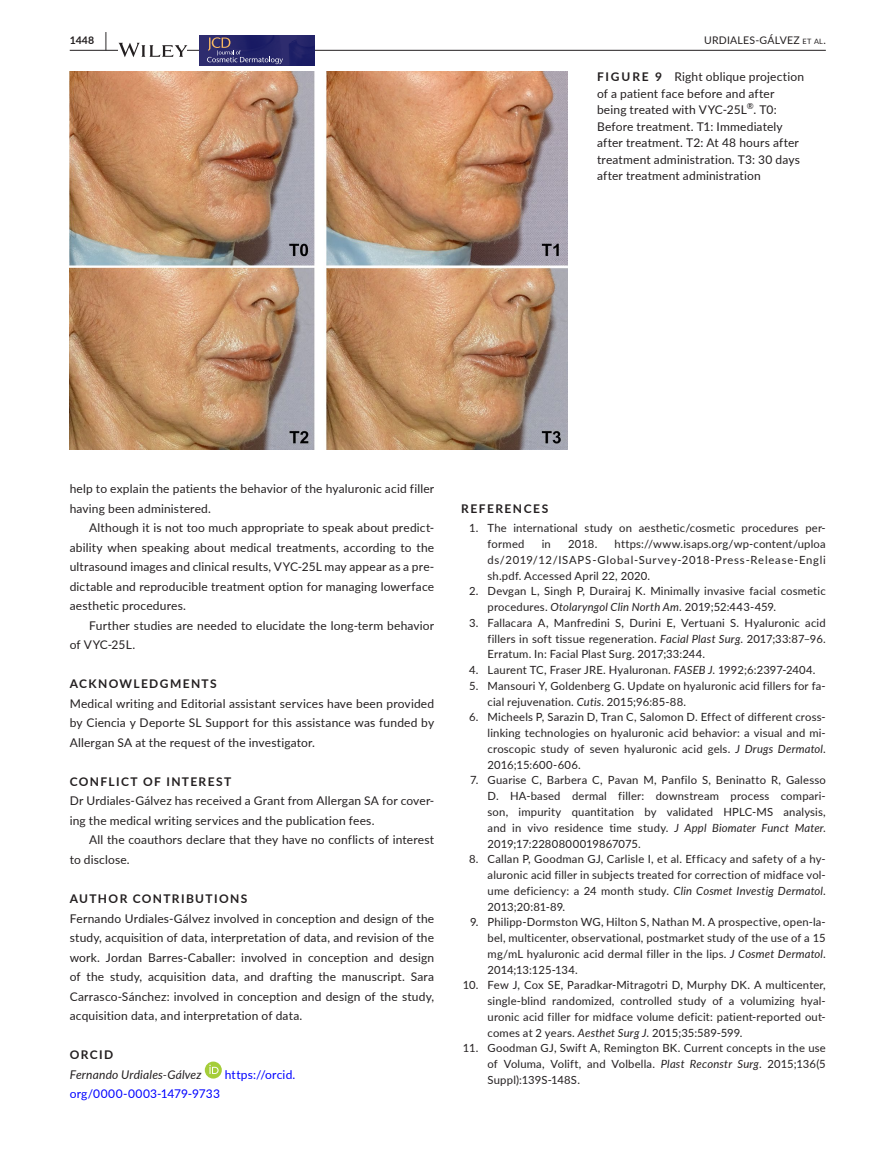
<style>
.page{position:relative;width:893px;height:1174px;background:#fff}
.page>*{position:absolute;margin:0;border:0;box-sizing:border-box;transform-origin:0 0}
.t1{font:12px/19.5px "Lato";letter-spacing:.015em;color:#231f20}
.t2{font:700 12px "Lato";letter-spacing:.115em;color:#231f20}
.t3{font:12px "Lato";letter-spacing:.015em;color:#00f}
.t4{font:italic 12px "Lato";letter-spacing:.015em;color:#231f20}
.t5{font:11.25px/15.8px "Lato";letter-spacing:.015em;color:#231f20;text-align:justify}
.t6{font:10.5px "Lato";letter-spacing:.025em;color:#231f20}
.t7{font:700 10.5px "Lato";color:#231f20}
.s1{font-size:19.5px}
.s2{font-size:7.35px}
.s3{font-weight:700}
.s4{font-style:italic}
</style>
<div class="page">
<hr style="left:70px;top:50px;width:756px;height:1px;background:#231f20">
<svg style="left:119px;top:43px;width:68px;height:14px"></svg>
<img style="left:199px;top:35px;width:115px;height:30px">
<svg style="left:207px;top:37px;width:76px;height:27px;background:#3c3a73"></svg>
<div style="left:205px;top:1061px;width:17px;height:17px;background:#a5cd39;border-radius:50%"></div>
<svg style="left:209px;top:1064px;width:10px;height:10px"></svg>
<img style="left:70px;top:72px;width:497px;height:378px">
<p class="t7" style="left:70px;top:33px;width:39px">1448 <span class="s1">|</span></p>
<p class="t6" style="left:704px;top:33px;width:123px">URDIALES-GÁLVEZ <span class="s2">et al</span>.</p>
<p class="t1" style="left:597px;top:68px;width:209px;line-height:16.5px"><span class="s3">FIGURE 9</span> Right oblique projection of a patient face before and after being treated with VYC-25L<sup>®</sup>. T0:<br>Before treatment. T1: Immediately after treatment. T2: At 48 hours after treatment administration. T3: 30 days after treatment administration</p>
<p class="t1" style="left:70px;top:479px;width:366px">help to explain the patients the behavior of the hyaluronic acid filler having been administered.</p>
<p class="t1" style="left:70px;top:518px;width:366px;text-align:justify;text-indent:20px">Although it is not too much appropriate to speak about predict&shy;ability when speaking about medical treatments, according to the ultrasound images and clinical results, VYC-25L may appear as a pre&shy;dictable and reproducible treatment option for managing lowerface aesthetic procedures.</p>
<p class="t1" style="left:70px;top:615px;width:366px;text-indent:20px">Further studies are needed to elucidate the long-term behavior of VYC-25L.</p>
<p class="t2" style="left:70px;top:675px;width:148px">ACKNOWLEDGMENTS</p>
<p class="t1" style="left:70px;top:693px;width:366px;text-align:justify">Medical writing and Editorial assistant services have been provided by Ciencia y Deporte SL Support for this assistance was funded by Allergan SA at the request of the investigator.</p>
<p class="t2" style="left:70px;top:772px;width:163px">CONFLICT OF INTEREST</p>
<p class="t1" style="left:70px;top:791px;width:366px">Dr Urdiales-Gálvez has received a Grant from Allergan SA for cover&shy;ing the medical writing services and the publication fees.</p>
<p class="t1" style="left:70px;top:830px;width:366px;text-indent:20px">All the coauthors declare that they have no conflicts of interest to disclose.</p>
<p class="t2" style="left:70px;top:889px;width:179px">AUTHOR CONTRIBUTIONS</p>
<p class="t1" style="left:70px;top:908px;width:366px;text-align:justify">Fernando Urdiales-Gálvez involved in conception and design of the study, acquisition of data, interpretation of data, and revision of the work. Jordan Barres-Caballer: involved in conception and design of the study, acquisition data, and drafting the manuscript. Sara Carrasco-Sánchez: involved in conception and design of the study, acquisition data, and interpretation of data.</p>
<p class="t2" style="left:70px;top:1045px;width:45px">ORCID</p>
<p class="t4" style="left:70px;top:1065px;width:133px">Fernando Urdiales-Gálvez</p>
<p class="t3" style="left:225px;top:1065px;width:72px">https://orcid.</p>
<p class="t3" style="left:70px;top:1085px;width:152px">org/0000-0003-1479-9733</p>
<p class="t2" style="left:461px;top:499px;width:88px">REFERENCES</p>
<p class="t5" style="left:487px;top:520px;width:340px;text-indent:-18px">1. The international study on aesthetic/cosmetic procedures per&shy;formed</p>
<p class="t5" style="left:487px;top:535px;width:340px;text-indent:127px">https://www.isaps.org/wp-content/uploa ds/2019/12/ISAPS-Global-Survey-2018-Press-Release-Engli sh.pdf. Accessed April 22, 2020.</p>
<p class="t5" style="left:487px;top:583px;width:340px;text-indent:-18px">2. Devgan L, Singh P, Durairaj K. Minimally invasive facial cosmetic procedures. <span class="s4">Otolaryngol Clin North Am</span>. 2019;52:443-459.</p>
<p class="t5" style="left:487px;top:614px;width:340px;text-indent:-18px">3. Fallacara A, Manfredini S, Durini E, Vertuani S. Hyaluronic acid fillers in soft tissue regeneration. <span class="s4">Facial Plast Surg</span>. 2017;33:87–96.<br>Erratum. In: Facial Plast Surg. 2017;33:244.</p>
<p class="t5" style="left:469px;top:661px;width:348px">4. Laurent TC, Fraser JRE. Hyaluronan. <span class="s4">FASEB J</span>. 1992;6:2397-2404.</p>
<p class="t5" style="left:488px;top:677px;width:340px;text-indent:-18px">5. Mansouri Y, Goldenberg G. Update on hyaluronic acid fillers for fa&shy;cial rejuvenation. <span class="s4">Cutis</span>. 2015;96:85-88.</p>
<p class="t5" style="left:488px;top:709px;width:340px;text-indent:-18px">6. Micheels P, Sarazin D, Tran C, Salomon D. Effect of different cross&shy;linking technologies on hyaluronic acid behavior: a visual and mi&shy;croscopic study of seven hyaluronic acid gels. <span class="s4">J Drugs Dermatol</span>.<br>2016;15:600-606.</p>
<p class="t5" style="left:488px;top:772px;width:340px;text-indent:-17px">7. Guarise C, Barbera C, Pavan M, Panfilo S, Beninatto R, Galesso D. HA-based dermal filler: downstream process compari&shy;son, impurity quantitation by validated HPLC-MS analysis, and in vivo residence time study. <span class="s4">J Appl Biomater Funct Mater</span>.<br>2019;17:2280800019867075.</p>
<p class="t5" style="left:488px;top:850px;width:340px;text-indent:-18px">8. Callan P, Goodman GJ, Carlisle I, et al. Efficacy and safety of a hy&shy;aluronic acid filler in subjects treated for correction of midface vol&shy;ume deficiency: a 24 month study. <span class="s4">Clin Cosmet Investig Dermatol</span>.<br>2013;20:81-89.</p>
<p class="t5" style="left:488px;top:913px;width:340px;text-indent:-17px">9. Philipp-Dormston WG, Hilton S, Nathan M. A prospective, open-la&shy;bel, multicenter, observational, postmarket study of the use of a 15 mg/mL hyaluronic acid dermal filler in the lips. <span class="s4">J Cosmet Dermatol</span>.<br>2014;13:125-134.</p>
<p class="t5" style="left:488px;top:976px;width:340px;text-indent:-25px">10. Few J, Cox SE, Paradkar-Mitragotri D, Murphy DK. A multicenter, single-blind randomized, controlled study of a volumizing hyal&shy;uronic acid filler for midface volume deficit: patient-reported out&shy;comes at 2 years. <span class="s4">Aesthet Surg J</span>. 2015;35:589-599.</p>
<p class="t5" style="left:487px;top:1039px;width:340px;text-indent:-25px">11. Goodman GJ, Swift A, Remington BK. Current concepts in the use of Voluma, Volift, and Volbella. <span class="s4">Plast Reconstr Surg</span>. 2015;136(5<br>Suppl):139S-148S.</p>
<p class="t5" style="left:542px;top:535px;width:11px">in</p>
<p class="t5" style="left:568px;top:535px;width:31px">2018.</p>
</div>
